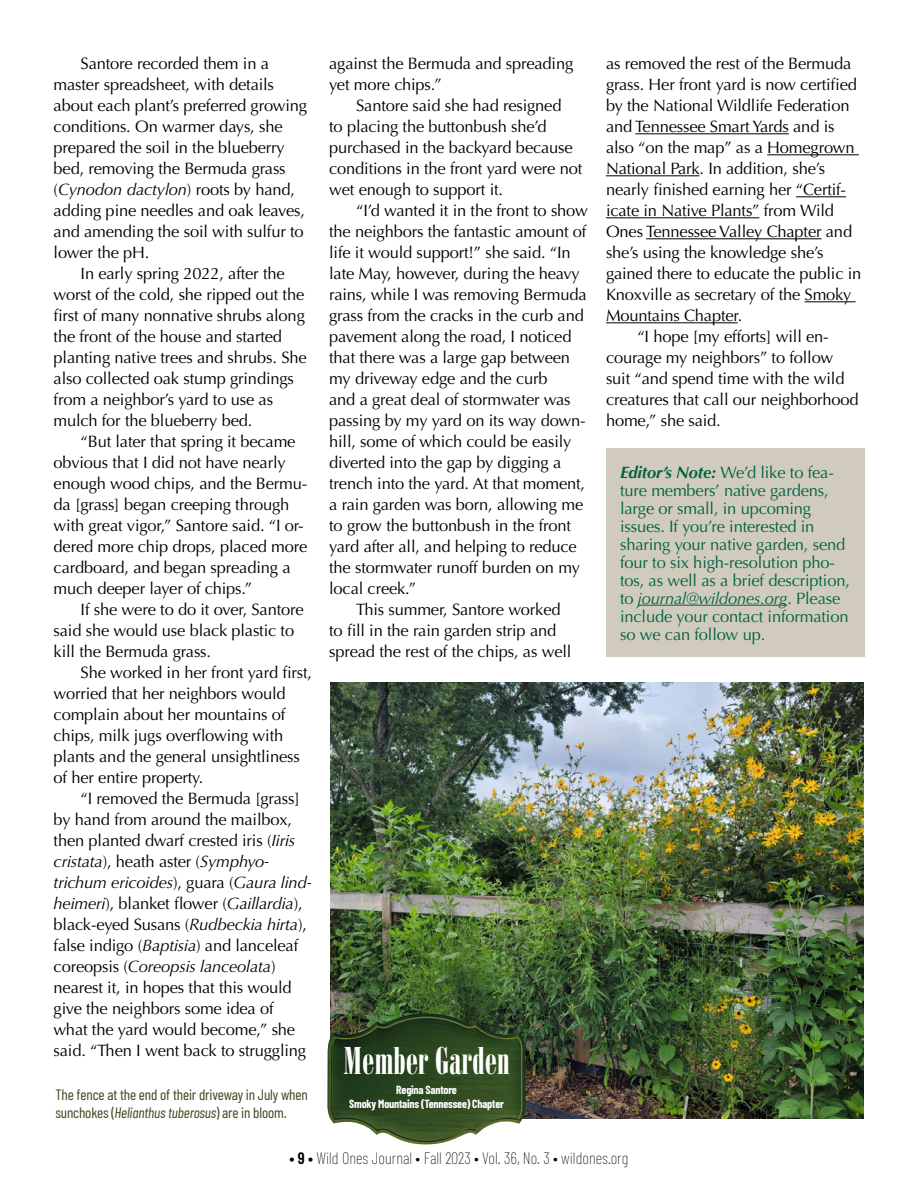
<style>
.page{position:relative;width:918px;height:1188px;background:#fff}
.page>*{position:absolute;margin:0;border:0;box-sizing:border-box;transform-origin:0 0}
.t1{font:37.35px "Bodoni Std Poster Compressed";color:#fff}
.t2{font:16.5px/21px "Optima";letter-spacing:-.01em;color:#000}
.t3{font:16.5px/18px "Optima";letter-spacing:-.01em;color:#006242}
.t4{font:100 16.5px "Barlow Condensed";color:#000}
.t5{font:15px/18px "Barlow Condensed";letter-spacing:-.01em;color:#3d441e}
.t6{font:700 11.55px/13.8px "Barlow Condensed";letter-spacing:-.02em;color:#fff;text-align:center}
.s1{font-style:italic}
.s2{font-weight:700;font-style:italic}
.s3{font-weight:600}
</style>
<div class="page">
<hr style="left:635px;top:133px;width:154px;height:1px;background:#000">
<hr style="left:767px;top:154px;width:92px;height:1px;background:#000">
<hr style="left:606px;top:175px;width:94px;height:1px;background:#000">
<hr style="left:796px;top:196px;width:50px;height:1px;background:#000">
<hr style="left:606px;top:217px;width:153px;height:1px;background:#000">
<hr style="left:646px;top:238px;width:175px;height:1px;background:#000">
<hr style="left:805px;top:301px;width:51px;height:1px;background:#000">
<hr style="left:606px;top:322px;width:132px;height:1px;background:#000">
<div style="left:607px;top:449px;width:258px;height:208px;background:#d1cbbd"></div>
<hr style="left:638px;top:605px;width:149px;height:1px;background:#006242">
<img style="left:330px;top:682px;width:534px;height:437px">
<img style="left:327px;top:1013px;width:199px;height:131px">
<p class="t2" style="left:54px;top:53px;width:255px;text-indent:27px">Santore recorded them in a master spreadsheet, with details about each plant’s preferred growing conditions. On warmer days, she prepared the soil in the blueberry bed, removing the Bermuda grass (<span class="s1">Cynodon dactylon</span>) roots by hand, adding pine needles and oak leaves, and amending the soil with sulfur to lower the pH.</p>
<p class="t2" style="left:54px;top:263px;width:255px;text-indent:27px">In early spring 2022, after the worst of the cold, she ripped out the first of many nonnative shrubs along the front of the house and started planting native trees and shrubs. She also collected oak stump grindings from a neighbor’s yard to use as mulch for the blueberry bed.</p>
<p class="t2" style="left:54px;top:431px;width:255px;text-indent:27px">“But later that spring it became obvious that I did not have nearly enough wood chips, and the Bermu&shy;da [grass] began creeping through with great vigor,” Santore said. “I or&shy;dered more chip drops, placed more cardboard, and began spreading a much deeper layer of chips.”</p>
<p class="t2" style="left:54px;top:599px;width:252px;text-indent:27px">If she were to do it over, Santore said she would use black plastic to kill the Bermuda grass.</p>
<p class="t2" style="left:54px;top:662px;width:260px;text-indent:27px">She worked in her front yard first, worried that her neighbors would complain about her mountains of chips, milk jugs overflowing with plants and the general unsightliness of her entire property.</p>
<p class="t2" style="left:54px;top:788px;width:260px;text-indent:27px">“I removed the Bermuda [grass] by hand from around the mailbox, then planted dwarf crested iris (<span class="s1">Iiris cristata</span>), heath aster (<span class="s1">Symphyo&shy;trichum ericoides</span>), guara (<span class="s1">Gaura lind&shy;heimeri</span>), blanket flower (<span class="s1">Gaillardia</span>), black-eyed Susans (<span class="s1">Rudbeckia hirta</span>), false indigo (<span class="s1">Baptisia</span>) and lanceleaf coreopsis (<span class="s1">Coreopsis lanceolata</span>) nearest it, in hopes that this would give the neighbors some idea of what the yard would become,” she said. “Then I went back to struggling</p>
<p class="t5" style="left:55px;top:1085px;width:254px">The fence at the end of their driveway in July when sunchokes (<span class="s1">Helianthus tuberosus</span>) are in bloom.</p>
<p class="t2" style="left:329px;top:53px;width:246px">against the Bermuda and spreading yet more chips.”</p>
<p class="t2" style="left:329px;top:95px;width:255px;text-indent:27px">Santore said she had resigned<br>to placing the buttonbush she’d purchased in the backyard because conditions in the front yard were not wet enough to support it.</p>
<p class="t2" style="left:356px;top:200px;width:233px">“I’d wanted it in the front to show</p>
<p class="t2" style="left:329px;top:221px;width:259px">the neighbors the fantastic amount of</p>
<p class="t2" style="left:329px;top:242px;width:243px">life it would support!” she said. “In</p>
<p class="t2" style="left:329px;top:263px;width:252px">late May, however, during the heavy</p>
<p class="t2" style="left:329px;top:284px;width:259px">rains, while I was removing Bermuda</p>
<p class="t2" style="left:329px;top:305px;width:256px">grass from the cracks in the curb and</p>
<p class="t2" style="left:329px;top:326px;width:244px">pavement along the road, I noticed</p>
<p class="t2" style="left:329px;top:347px;width:242px">that there was a large gap between</p>
<p class="t2" style="left:329px;top:368px;width:220px">my driveway edge and the curb</p>
<p class="t2" style="left:329px;top:389px;width:243px">and a great deal of stormwater was</p>
<p class="t2" style="left:329px;top:410px;width:258px">passing by my yard on its way down-</p>
<p class="t2" style="left:329px;top:431px;width:244px">hill, some of which could be easily</p>
<p class="t2" style="left:329px;top:452px;width:234px">diverted into the gap by digging a</p>
<p class="t2" style="left:329px;top:473px;width:257px">trench into the yard. At that moment,</p>
<p class="t2" style="left:329px;top:494px;width:256px">a rain garden was born, allowing me</p>
<p class="t2" style="left:329px;top:515px;width:243px">to grow the buttonbush in the front</p>
<p class="t2" style="left:329px;top:536px;width:249px">yard after all, and helping to reduce</p>
<p class="t2" style="left:329px;top:557px;width:252px">the stormwater runoff burden on my</p>
<p class="t2" style="left:329px;top:578px;width:88px">local creek.”</p>
<p class="t2" style="left:356px;top:599px;width:206px">This summer, Santore worked</p>
<p class="t2" style="left:329px;top:620px;width:229px">to fill in the rain garden strip and</p>
<p class="t2" style="left:329px;top:641px;width:244px">spread the rest of the chips, as well</p>
<h1 class="t1" style="left:344px;top:1039px;width:168px">Member Garden</h1>
<p class="t6" style="left:349px;top:1083px;width:156px">Regina Santore<br>Smoky Mountains (Tennessee) Chapter</p>
<p class="t2" style="left:606px;top:53px;width:247px">as removed the rest of the Bermuda</p>
<p class="t2" style="left:606px;top:74px;width:252px">grass. Her front yard is now certified</p>
<p class="t2" style="left:606px;top:95px;width:245px">by the National Wildlife Federation</p>
<p class="t2" style="left:606px;top:116px;width:230px">and Tennessee Smart Yards and is</p>
<p class="t2" style="left:606px;top:137px;width:250px">also “on the map” as a Homegrown</p>
<p class="t2" style="left:606px;top:158px;width:221px">National Park. In addition, she’s</p>
<p class="t2" style="left:606px;top:179px;width:242px">nearly finished earning her “Certif-</p>
<p class="t2" style="left:606px;top:200px;width:230px">icate in Native Plants” from Wild</p>
<p class="t2" style="left:606px;top:221px;width:248px">Ones Tennessee Valley Chapter and</p>
<p class="t2" style="left:606px;top:242px;width:219px">she’s using the knowledge she’s</p>
<p class="t2" style="left:606px;top:263px;width:257px">gained there to educate the public in</p>
<p class="t2" style="left:606px;top:284px;width:247px">Knoxville as secretary of the Smoky</p>
<p class="t2" style="left:606px;top:305px;width:138px">Mountains Chapter.</p>
<p class="t2" style="left:637px;top:326px;width:193px">“I hope [my efforts] will en-</p>
<p class="t2" style="left:606px;top:347px;width:229px">courage my neighbors” to follow</p>
<p class="t2" style="left:606px;top:368px;width:240px">suit “and spend time with the wild</p>
<p class="t2" style="left:606px;top:389px;width:254px">creatures that call our neighborhood</p>
<p class="t2" style="left:606px;top:410px;width:116px">home,” she said.</p>
<p class="t3" style="left:620px;top:463px;width:231px"><span class="s2">Editor’s Note:</span> We’d like to fea&shy;ture members’ native gardens, large or small, in upcoming issues. If you’re interested in sharing your native garden, send four to six high-resolution pho&shy;tos, as well as a brief description, to <span class="s1">journal@wildones.org</span>. Please include your contact information so we can follow up.</p>
<p class="t4" style="left:290px;top:1148px;width:340px"><span class="s3">• 9 •</span> Wild Ones Journal • Fall 2023 • Vol. 36, No. 3 • wildones.org</p>
</div>
